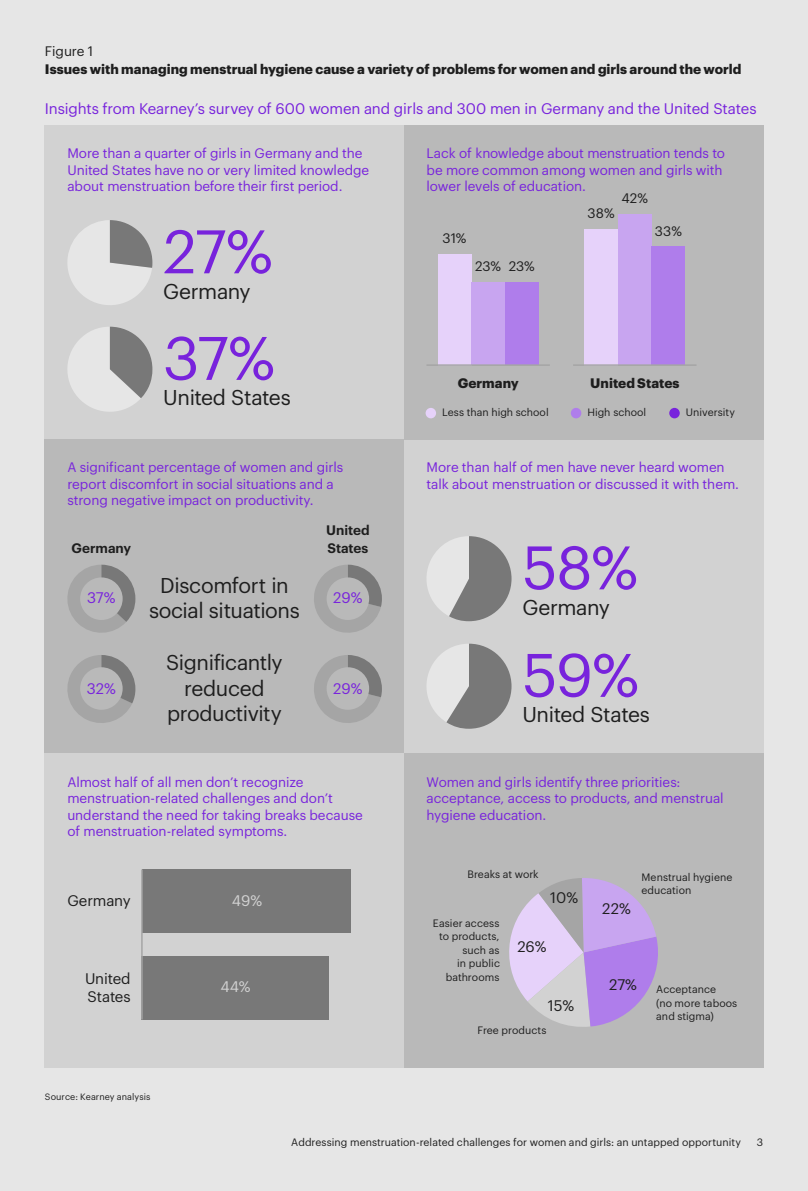
<style>
.page{position:relative;width:808px;height:1191px;background:#e6e6e6}
.page>*{position:absolute;margin:0;border:0;box-sizing:border-box;transform-origin:0 0}
.t1{font:60px "Graphik";letter-spacing:-.025em;color:#7823dc}
.t2{font:21px/25.5px "Graphik";letter-spacing:-.02em;color:#1e1e1e;text-align:center}
.t3{font:15px "Graphik";letter-spacing:-.01em;color:#7823dc}
.t4{font:15px/18px "Graphik";letter-spacing:-.01em;color:#1e1e1e}
.t5{font:15px "Graphik";color:#d2d2d2}
.t6{font:13.5px/16.5px "Graphik";letter-spacing:-.005em;color:#7823dc}
.t7{font:700 13.5px "Graphik";color:#1e1e1e}
.t8{font:13.5px "Graphik";letter-spacing:-.005em;color:#1e1e1e}
.t9{font:600 13.5px/18px "Graphik";letter-spacing:-.005em;color:#1e1e1e}
.t10{font:10.5px/13.5px "Graphik";letter-spacing:.005em;color:#1e1e1e}
.t11{font:9px "Graphik";letter-spacing:.01em;color:#1e1e1e}
</style>
<div class="page">
<div style="left:404px;top:439px;width:359px;height:314px;background:#d2d2d2"></div>
<div style="left:404px;top:753px;width:359px;height:315px;background:#b9b9b9"></div>
<svg style="left:509px;top:878px;width:149px;height:149px"></svg>
<div style="left:45px;top:125px;width:359px;height:314px;background:#d2d2d2"></div>
<div style="left:404px;top:125px;width:359px;height:314px;background:#b9b9b9"></div>
<div style="left:45px;top:439px;width:359px;height:314px;background:#b9b9b9"></div>
<div style="left:45px;top:753px;width:359px;height:315px;background:#d2d2d2"></div>
<svg style="left:67px;top:220px;width:85px;height:85px"></svg>
<svg style="left:67px;top:327px;width:85px;height:85px"></svg>
<div style="left:584px;top:229px;width:34px;height:136px;background:#e6d2fa"></div>
<div style="left:618px;top:215px;width:34px;height:150px;background:#c8a5f0"></div>
<div style="left:652px;top:247px;width:33px;height:118px;background:#af7deb"></div>
<div style="left:438px;top:254px;width:33px;height:111px;background:#e6d2fa"></div>
<div style="left:471px;top:283px;width:34px;height:82px;background:#c8a5f0"></div>
<div style="left:505px;top:283px;width:34px;height:82px;background:#af7deb"></div>
<hr style="left:426px;top:364px;width:124px;height:2px;background:#a5a5a5">
<hr style="left:573px;top:364px;width:123px;height:2px;background:#a5a5a5">
<div style="left:426px;top:408px;width:10px;height:10px;background:#e6d2fa;border-radius:50%"></div>
<div style="left:571px;top:408px;width:10px;height:10px;background:#af7deb;border-radius:50%"></div>
<div style="left:669px;top:408px;width:11px;height:10px;background:#7823dc;border-radius:50%"></div>
<svg style="left:427px;top:536px;width:84px;height:85px"></svg>
<svg style="left:427px;top:643px;width:84px;height:85px"></svg>
<svg style="left:67px;top:564px;width:68px;height:69px"></svg>
<svg style="left:67px;top:655px;width:68px;height:68px"></svg>
<svg style="left:314px;top:564px;width:68px;height:69px"></svg>
<svg style="left:314px;top:655px;width:68px;height:68px"></svg>
<div style="left:80px;top:577px;width:43px;height:43px;background:#b9b9b9;border-radius:50%"></div>
<div style="left:80px;top:667px;width:43px;height:43px;background:#b9b9b9;border-radius:50%"></div>
<div style="left:327px;top:577px;width:42px;height:43px;background:#b9b9b9;border-radius:50%"></div>
<div style="left:327px;top:667px;width:42px;height:43px;background:#b9b9b9;border-radius:50%"></div>
<div style="left:142px;top:869px;width:208px;height:64px;background:#787878"></div>
<div style="left:142px;top:955px;width:187px;height:64px;background:#787878"></div>
<hr style="left:141px;top:869px;width:2px;height:150px;background:#a5a5a5">
<p class="t8" style="left:45px;top:41px;width:50px">Figure 1</p>
<p class="t7" style="left:45px;top:59px;width:698px">Issues with managing menstrual hygiene cause a variety of problems for women and girls around the world</p>
<p class="t3" style="left:45px;top:97px;width:713px">Insights from Kearney’s survey of 600 women and girls and 300 men in Germany and the United States</p>
<p class="t6" style="left:67px;top:144px;width:303px">More than a quarter of girls in Germany and the<br>United States have no or very limited knowledge about menstruation before their first period.</p>
<p class="t6" style="left:426px;top:144px;width:300px">Lack of knowledge about menstruation tends to be more common among women and girls with lower levels of education.</p>
<p class="t8" style="left:622px;top:188px;width:28px">42%</p>
<h1 class="t1" style="left:163px;top:206px;width:111px">27%</h1>
<h2 class="t2" style="left:163px;top:277px;width:89px">Germany</h2>
<h1 class="t1" style="left:163px;top:313px;width:113px">37%</h1>
<h2 class="t2" style="left:163px;top:383px;width:129px">United States</h2>
<p class="t8" style="left:443px;top:228px;width:25px">31%</p>
<p class="t8" style="left:475px;top:256px;width:61px">23% 23%</p>
<p class="t7" style="left:458px;top:373px;width:63px">Germany</p>
<p class="t8" style="left:588px;top:203px;width:29px">38%</p>
<p class="t8" style="left:655px;top:221px;width:28px">33%</p>
<p class="t7" style="left:590px;top:373px;width:91px">United States</p>
<p class="t10" style="left:442px;top:405px;width:108px">Less than high school</p>
<p class="t10" style="left:587px;top:405px;width:60px">High school</p>
<p class="t10" style="left:686px;top:405px;width:51px">University</p>
<p class="t6" style="left:67px;top:458px;width:277px">A significant percentage of women and girls report discomfort in social situations and a strong negative impact on productivity.</p>
<p class="t6" style="left:426px;top:458px;width:314px">More than half of men have never heard women talk about menstruation or discussed it with them.</p>
<p class="t9" style="left:72px;top:538px;width:61px">Germany</p>
<p class="t3" style="left:87px;top:586px;width:30px">37%</p>
<p class="t3" style="left:87px;top:677px;width:31px">32%</p>
<h2 class="t2" style="left:149px;top:570px;width:152px">Discomfort in social situations</h2>
<h2 class="t2" style="left:166px;top:648px;width:118px">Significantly reduced productivity</h2>
<p class="t9" style="left:326px;top:520px;width:45px">United<br>States</p>
<p class="t3" style="left:333px;top:586px;width:31px">29%</p>
<p class="t3" style="left:333px;top:677px;width:31px">29%</p>
<h1 class="t1" style="left:522px;top:522px;width:117px">58%</h1>
<h2 class="t2" style="left:522px;top:593px;width:89px">Germany</h2>
<h1 class="t1" style="left:522px;top:630px;width:118px">59%</h1>
<h2 class="t2" style="left:522px;top:700px;width:129px">United States</h2>
<p class="t6" style="left:67px;top:772px;width:297px">Almost half of all men don’t recognize menstruation-related challenges and don’t understand the need for taking breaks because of menstruation-related symptoms.</p>
<p class="t6" style="left:426px;top:772px;width:299px">Women and girls identify three priorities: acceptance, access to products, and menstrual hygiene education.</p>
<p class="t4" style="left:67px;top:890px;width:65px">Germany</p>
<p class="t4" style="left:85px;top:968px;width:47px">United<br>States</p>
<p class="t11" style="left:45px;top:1090px;width:107px">Source: Kearney analysis</p>
<p class="t5" style="left:232px;top:889px;width:32px">49%</p>
<p class="t5" style="left:220px;top:975px;width:32px">44%</p>
<p class="t10" style="left:467px;top:866px;width:73px">Breaks at work</p>
<p class="t4" style="left:550px;top:887px;width:29px">10%</p>
<p class="t10" style="left:433px;top:915px;width:69px;text-align:right">Easier access to products, such as<br>in public bathrooms</p>
<p class="t4" style="left:517px;top:936px;width:31px">26%</p>
<p class="t4" style="left:548px;top:995px;width:28px">15%</p>
<p class="t10" style="left:478px;top:1022px;width:70px">Free products</p>
<p class="t4" style="left:602px;top:898px;width:30px">22%</p>
<p class="t10" style="left:641px;top:869px;width:92px">Menstrual hygiene education</p>
<p class="t4" style="left:609px;top:974px;width:29px">27%</p>
<p class="t10" style="left:656px;top:981px;width:83px">Acceptance<br>(no more taboos and stigma)</p>
<p class="t10" style="left:291px;top:1134px;width:451px">Addressing menstruation-related challenges for women and girls: an untapped opportunity</p>
<p class="t10" style="left:757px;top:1134px;width:8px">3</p>
</div>
